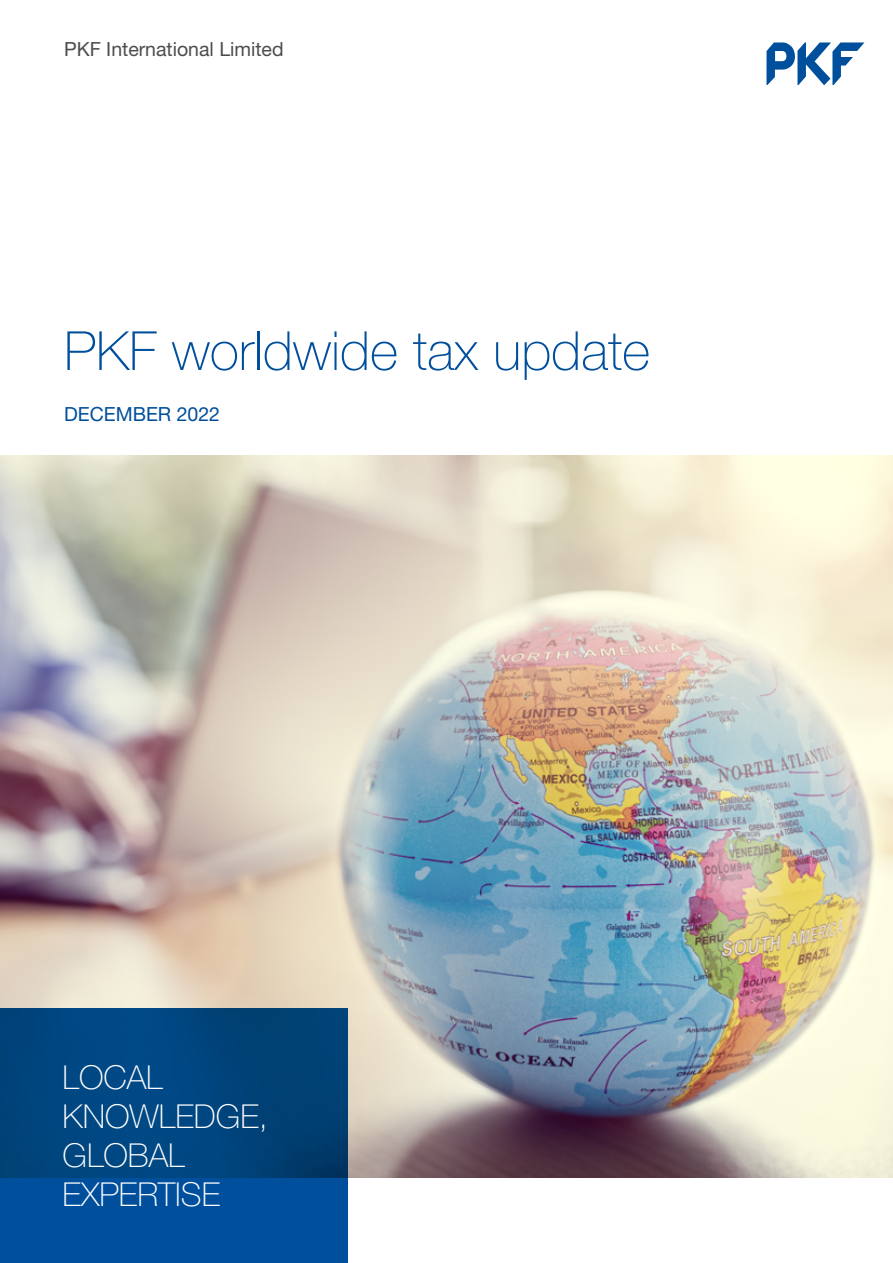
<style>
.page{position:relative;width:893px;height:1263px;background:#fff}
.page>*{position:absolute;margin:0;border:0;box-sizing:border-box;transform-origin:0 0}
.t1{font:100 54px "Helvetica Neue LT Pro";color:#004f9d}
.t2{font:100 33px/39px "Helvetica Neue LT Pro";color:#fff}
.t3{font:19.5px "Helvetica Neue LT Pro";color:#4d4d4f}
.t4{font:19.5px "Helvetica Neue LT Pro";color:#004f9d}
</style>
<div class="page">
<img style="left:0;top:455px;width:893px;height:723px">
<svg style="left:766px;top:42px;width:99px;height:43px"></svg>
<svg style="left:0;top:1008px;width:347px;height:255px;background:#004786"></svg>
<p class="t3" style="left:64px;top:38px;width:221px">PKF International Limited</p>
<h1 class="t1" style="left:64px;top:320px;width:588px">PKF worldwide tax update</h1>
<p class="t4" style="left:64px;top:402px;width:158px">DECEMBER 2022</p>
<p class="t2" style="left:63px;top:1058px;width:207px">LOCAL<br>KNOWLEDGE,<br>GLOBAL<br>EXPERTISE</p>
</div>
